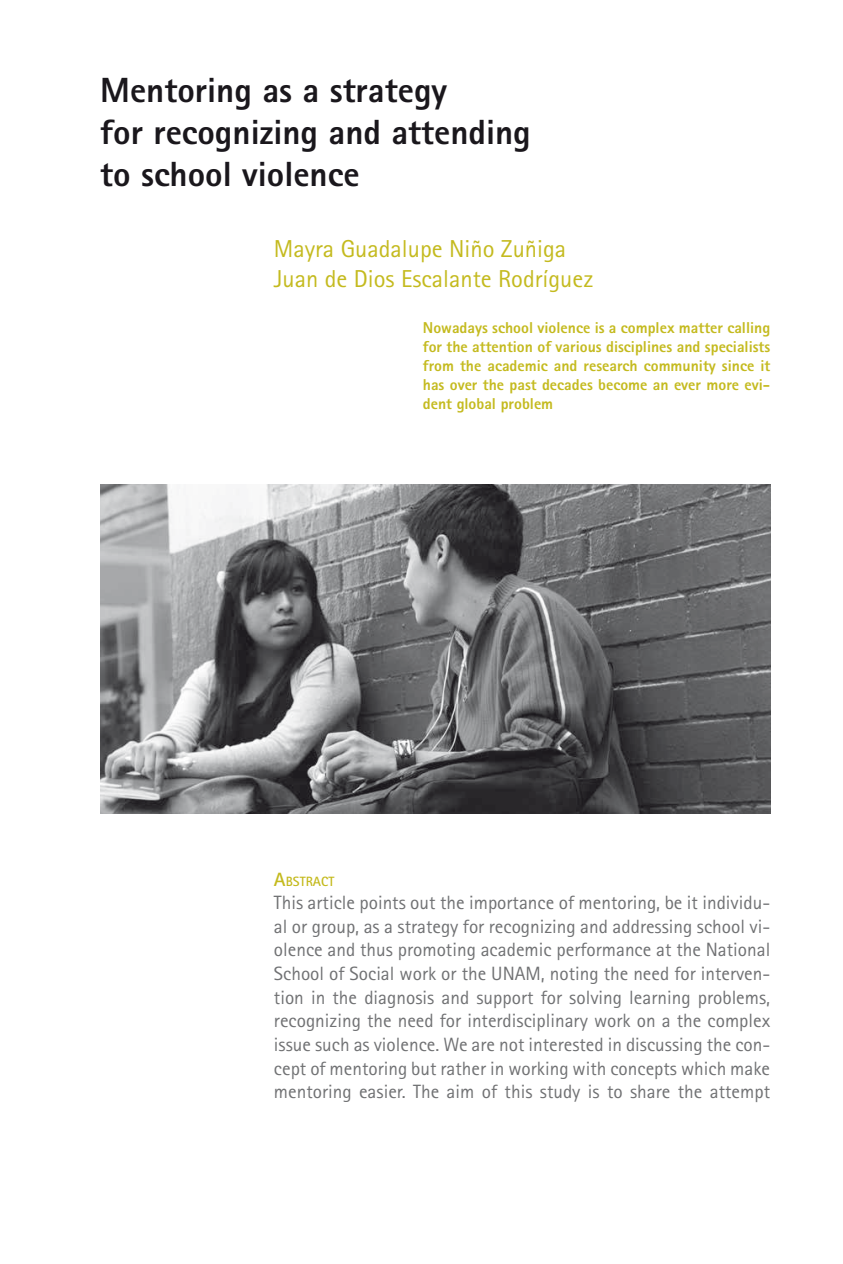
<style>
.page{position:relative;width:843px;height:1264px;background:#fff}
.page>*{position:absolute;margin:0;border:0;box-sizing:border-box;transform-origin:0 0}
.t1{font:800 35px/42px "Rotis Sans Serif";color:#1a171c}
.t2{font:24.5px/29.4px "Rotis Sans Serif";color:#c4ba1e}
.t3{font:19.25px/23.6px "Rotis Sans Serif";color:#707173;text-align:justify}
.t4{font:800 15.75px/18.9px "Rotis Sans Serif";color:#c4ba1e;text-align:justify}
.t5{font:700 13.47px "Rotis Sans Serif";color:#c4ba1e}
.s1{font-size:19.25px}
</style>
<div class="page">
<img style="left:100px;top:484px;width:670px;height:329px">
<h1 class="t1" style="left:100px;top:69px;width:432px">Mentoring as a strategy<br>for recognizing and attending to school violence</h1>
<p class="t2" style="left:274px;top:234px;width:321px">Mayra Guadalupe Niño Zuñiga<br>Juan de Dios Escalante Rodríguez</p>
<p class="t4" style="left:423px;top:318px;width:349px">Nowadays school violence is a complex matter calling for the attention of various disciplines and specialists from the academic and research community since it has over the past decades become an ever more evi&shy;dent global problem</p>
<p class="t5" style="left:274px;top:872px;width:62px"><span class="s1">A</span>BSTRACT</p>
<p class="t3" style="left:274px;top:891px;width:498px">This article points out the importance of mentoring, be it individu&shy;al or group, as a strategy for recognizing and addressing school vi&shy;olence and thus promoting academic performance at the National School of Social work or the UNAM, noting the need for interven&shy;tion in the diagnosis and support for solving learning problems, recognizing the need for interdisciplinary work on a the complex issue such as violence. We are not interested in discussing the con&shy;cept of mentoring but rather in working with concepts which make mentoring easier. The aim of this study is to share the attempt</p>
</div>
